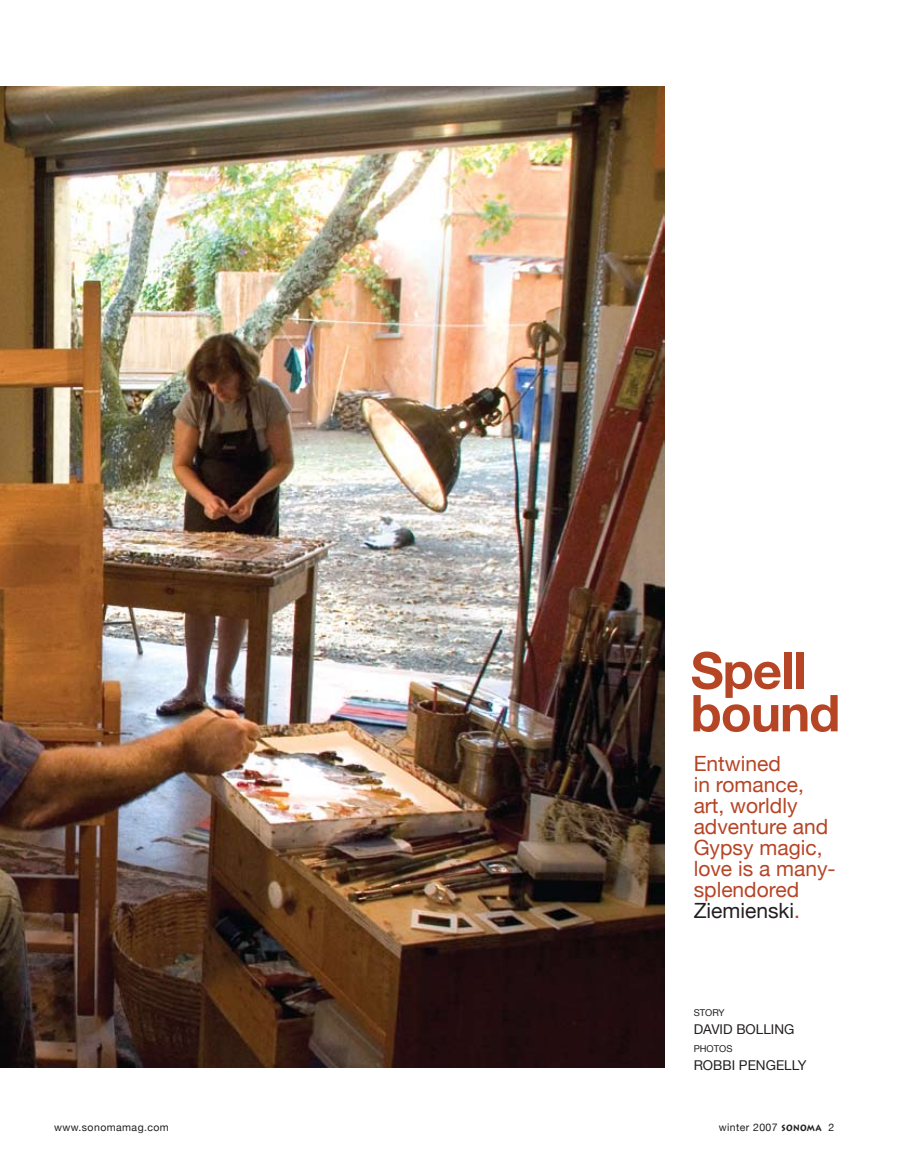
<style>
.page{position:relative;width:905px;height:1175px;background:#fff}
.page>*{position:absolute;margin:0;border:0;box-sizing:border-box;transform-origin:0 0}
.t1{font:700 50.85px/42.6px "Helvetica Neue";letter-spacing:-.02em;color:#b64526}
.t2{font:21px/21px "Helvetica Neue";color:#b64526}
.t3{font:13.5px "Helvetica Neue";color:#231f20}
.t4{font:10.5px "Helvetica Neue";letter-spacing:.04em;color:#231f20}
.t5{font:9.45px "Helvetica Neue";color:#231f20}
.s1{color:#231f20}
.s2{font-family:"Lithos Pro";font-weight:700}
</style>
<div class="page">
<img style="left:0;top:87px;width:664px;height:980px">
<h1 class="t1" style="left:690px;top:648px;width:151px">Spell bound</h1>
<p class="t2" style="left:693px;top:752px;width:143px">Entwined<br>in romance, art, worldly adventure and<br>Gypsy magic, love is a many&shy;splendored<br><span class="s1">Ziemienski</span>.</p>
<p class="t5" style="left:693px;top:1006px;width:32px">STORY</p>
<p class="t3" style="left:693px;top:1021px;width:102px">DAVID BOLLING</p>
<p class="t5" style="left:693px;top:1042px;width:40px">PHOTOS</p>
<p class="t3" style="left:693px;top:1057px;width:114px">ROBBI PENGELLY</p>
<p class="t4" style="left:54px;top:1120px;width:116px">www.sonomamag.com</p>
<p class="t4" style="left:718px;top:1120px;width:117px">winter 2007 <span class="s2">SONOMA</span> 2</p>
</div>
